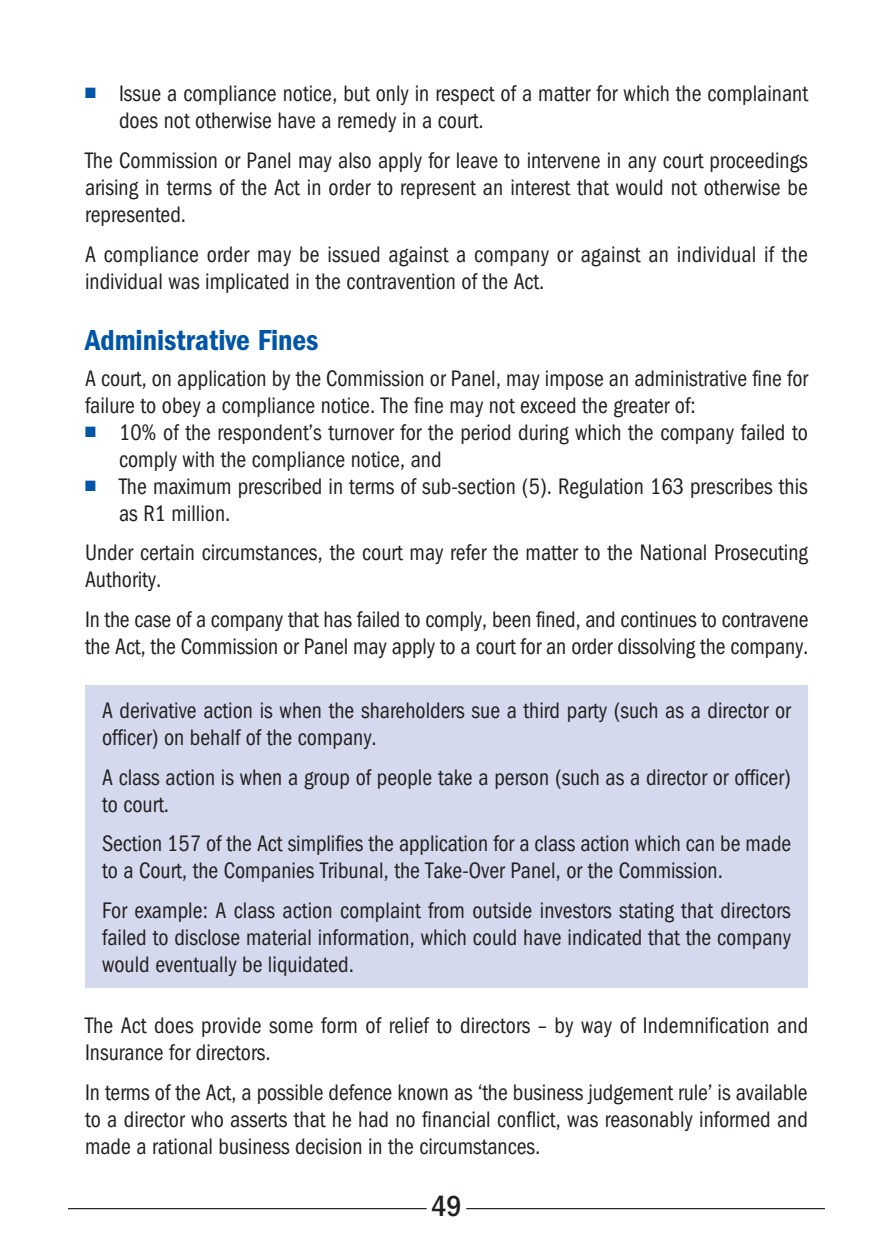
<style>
.page{position:relative;width:893px;height:1259px;background:#fff}
.page>*{position:absolute;margin:0;border:0;box-sizing:border-box;transform-origin:0 0}
.t1{font:30px "ITC Franklin Gothic Std Dm Cd";color:#0155a7}
.t2{font:500 condensed 30px "ITC Franklin Gothic Std";color:#231f20}
.t3{font:condensed 23.4px/27px "ITC Franklin Gothic Std";color:#231f20;scale:.95 1}
.s1{color:#0155a7}
</style>
<div class="page">
<hr style="left:68px;top:1208px;width:359px;height:1px;background:#231f20">
<hr style="left:466px;top:1208px;width:359px;height:1px;background:#231f20">
<div style="left:85px;top:685px;width:723px;height:75px;background:#d4d9ed"></div>
<div style="left:85px;top:751px;width:723px;height:76px;background:#d4d9ed"></div>
<div style="left:85px;top:818px;width:723px;height:76px;background:#d4d9ed"></div>
<div style="left:85px;top:885px;width:723px;height:103px;background:#d4d9ed"></div>
<p class="t3" style="left:119px;top:80px;width:727px;text-indent:-34px"><span class="s1">■</span> Issue a compliance notice, but only in respect of a matter for which the complainant does not otherwise have a remedy in a court.</p>
<p class="t3" style="left:85px;top:147px;width:762px;text-align:justify">The Commission or Panel may also apply for leave to intervene in any court proceedings arising in terms of the Act in order to represent an interest that would not otherwise be represented.</p>
<p class="t3" style="left:85px;top:240px;width:762px">A compliance order may be issued against a company or against an individual if the individual was implicated in the contravention of the Act.</p>
<p class="t1" style="left:85px;top:323px;width:235px">Administrative Fines</p>
<p class="t3" style="left:85px;top:364px;width:763px">A court, on application by the Commission or Panel, may impose an administrative fine for failure to obey a compliance notice. The fine may not exceed the greater of:</p>
<p class="t3" style="left:119px;top:418px;width:727px;text-indent:-34px"><span class="s1">■</span> 10% of the respondent’s turnover for the period during which the company failed to comply with the compliance notice, and</p>
<p class="t3" style="left:119px;top:472px;width:727px;text-indent:-34px"><span class="s1">■</span> The maximum prescribed in terms of sub‑section (5). Regulation 163 prescribes this as R1 million.</p>
<p class="t3" style="left:85px;top:539px;width:762px">Under certain circumstances, the court may refer the matter to the National Prosecuting<br>Authority.</p>
<p class="t3" style="left:85px;top:606px;width:763px">In the case of a company that has failed to comply, been fined, and continues to contravene the Act, the Commission or Panel may apply to a court for an order dissolving the company.</p>
<p class="t3" style="left:102px;top:697px;width:727px">A derivative action is when the shareholders sue a third party (such as a director or officer) on behalf of the company.</p>
<p class="t3" style="left:102px;top:763px;width:726px">A class action is when a group of people take a person (such as a director or officer) to court.</p>
<p class="t3" style="left:102px;top:830px;width:727px">Section 157 of the Act simplifies the application for a class action which can be made to a Court, the Companies Tribunal, the Take-Over Panel, or the Commission.</p>
<p class="t3" style="left:102px;top:897px;width:727px;text-align:justify">For example: A class action complaint from outside investors stating that directors failed to disclose material information, which could have indicated that the company would eventually be liquidated.</p>
<p class="t3" style="left:85px;top:1012px;width:763px">The Act does provide some form of relief to directors – by way of Indemnification and<br>Insurance for directors.</p>
<p class="t3" style="left:85px;top:1079px;width:762px;text-align:justify">In terms of the Act, a possible defence known as ‘the business judgement rule’ is available to a director who asserts that he had no financial conflict, was reasonably informed and made a rational business decision in the circumstances.</p>
<p class="t2" style="left:431px;top:1189px;width:32px">49</p>
</div>
